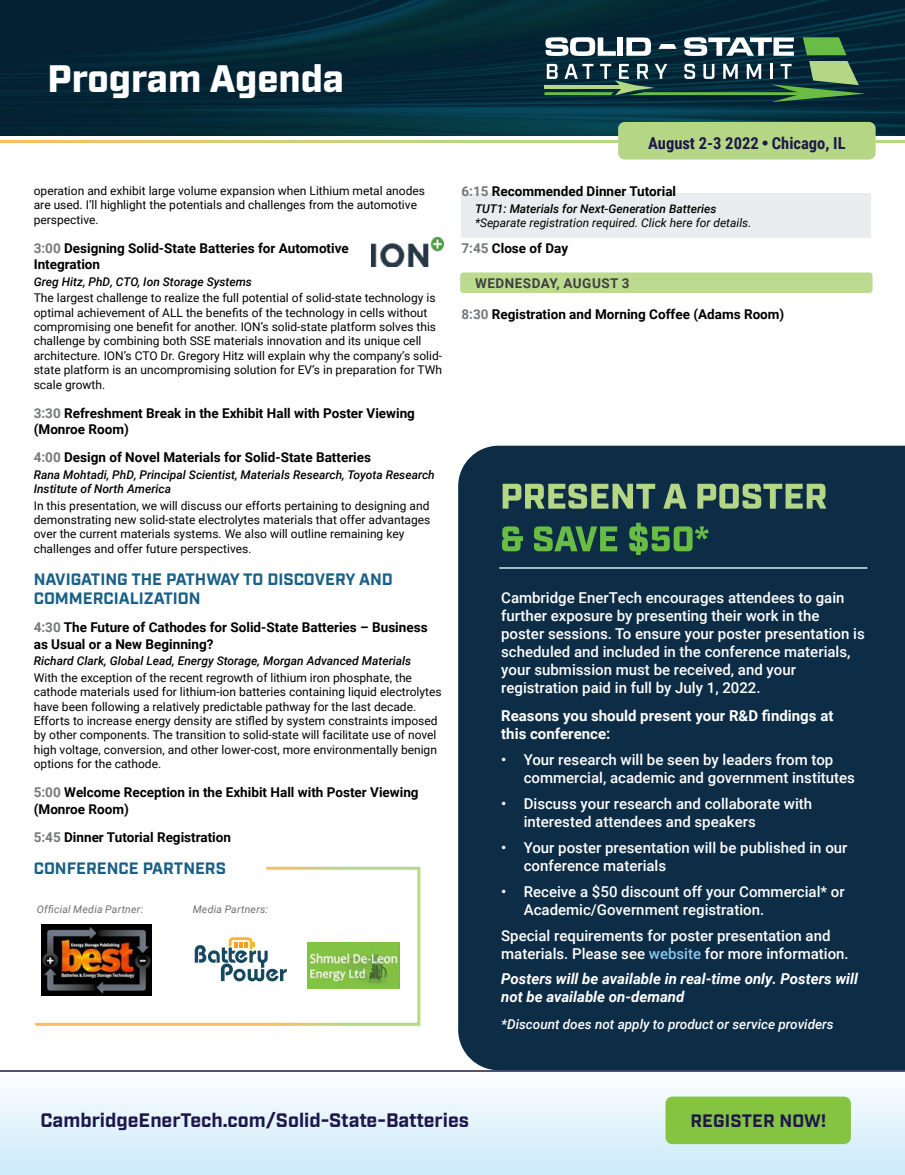
<style>
.page{position:relative;width:905px;height:1175px;background:#fff}
.page>*{position:absolute;margin:0;border:0;box-sizing:border-box;transform-origin:0 0}
.t1{font:900 38.25px "Industry";color:#fff}
.t2{font:700 19.5px "Industry";color:#1d174b}
.t3{font:700 18px "Industry";letter-spacing:.01em;color:#1d174b}
.t4{font:700 16.5px/19.8px "Industry";color:#1a6086}
.t5{font:700 16.5px "Roboto Condensed";color:#1d174b}
.t6{font:500 15px/18px "Roboto";color:#fff}
.t7{font:italic 700 15px/18px "Roboto";color:#fff}
.t8{font:700 15px/18px "Roboto";color:#fff}
.t9{font:700 13.5px/16.2px "Roboto";color:#000}
.t10{font:italic 500 13.5px "Roboto";color:#fff}
.t11{font:700 13.5px "Roboto";letter-spacing:.035em;color:#404042}
.t12{font:12px/14.4px "Roboto";color:#000}
.t13{font:italic 500 12px/14.4px "Roboto";color:#000}
.t14{font:italic 12px "Roboto";color:#000}
.t15{font:italic 10.5px "Roboto";letter-spacing:.025em;color:#6d6e70}
.s1{color:#76787a}
.s2{font-family:"Univers LT Std";font-weight:400;font-stretch:condensed}
.s3{color:#88c7ed}
</style>
<div class="page">
<div style="left:0;top:1071px;width:904px;height:103px;background:linear-gradient(to bottom,#fefefe,#cceaf9)"></div>
<div style="left:665px;top:1096px;width:185px;height:48px;background:#85c440;border-radius:7px"></div>
<hr style="left:0;top:1070px;width:904px;height:1px;background:#1d174b">
<svg style="left:35px;top:866px;width:386px;height:160px"></svg>
<img style="left:0;top:0;width:904px;height:135px">
<div style="left:618px;top:122px;width:257px;height:38px;background:#b5d785;border-radius:7px"></div>
<svg style="left:544px;top:37px;width:321px;height:65px;background:#446761"></svg>
<div style="left:458px;top:446px;width:446px;height:624px;background:#0d2c46"></div>
<hr style="left:499px;top:567px;width:368px;height:1px;background:#d0ecfa">
<svg style="left:502px;top:523px;width:206px;height:32px;background:#336845"></svg>
<svg style="left:502px;top:484px;width:324px;height:24px;background:#688968"></svg>
<img style="left:371px;top:238px;width:72px;height:28px">
<div style="left:461px;top:194px;width:410px;height:29px;background:#ebecef"></div>
<div style="left:461px;top:208px;width:410px;height:29px;background:#ebecef"></div>
<div style="left:460px;top:272px;width:412px;height:21px;background:#bcdb90;border-radius:4px"></div>
<h1 class="t1" style="left:48px;top:55px;width:298px">Program Agenda</h1>
<p class="t12" style="left:34px;top:183px;width:393px">operation and exhibit large volume expansion when Lithium metal anodes are used. I’ll highlight the potentials and challenges from the automotive perspective.</p>
<p class="t9" style="left:34px;top:239px;width:316px"><span class="s1">3:00</span> Designing Solid-State Batteries for Automotive<br>Integration</p>
<p class="t13" style="left:34px;top:274px;width:220px">Greg Hitz, PhD, CTO, Ion Storage Systems</p>
<p class="t12" style="left:34px;top:290px;width:410px">The largest challenge to realize the full potential of solid-state technology is optimal achievement of ALL the benefits of the technology in cells without compromising one benefit for another. ION’s solid-state platform solves this challenge by combining both SSE materials innovation and its unique cell architecture. ION’s CTO Dr. Gregory Hitz will explain why the company’s solid&shy;state platform is an uncompromising solution for EV’s in preparation for TWh scale growth.</p>
<p class="t9" style="left:34px;top:404px;width:383px"><span class="s1">3:30</span> Refreshment Break in the Exhibit Hall with Poster Viewing (Monroe Room)</p>
<p class="t9" style="left:34px;top:449px;width:339px"><span class="s1">4:00</span> Design of Novel Materials for Solid-State Batteries</p>
<p class="t13" style="left:34px;top:467px;width:402px">Rana Mohtadi, PhD, Principal Scientist, Materials Research, Toyota Research<br>Institute of North America</p>
<p class="t12" style="left:34px;top:498px;width:398px">In this presentation, we will discuss our efforts pertaining to designing and demonstrating new solid-state electrolytes materials that offer advantages over the current materials systems. We also will outline remaining key challenges and offer future perspectives.</p>
<h3 class="t4" style="left:34px;top:570px;width:360px">NAVIGATING THE PATHWAY TO DISCOVERY AND<br>COMMERCIALIZATION</h3>
<p class="t9" style="left:34px;top:619px;width:395px"><span class="s1">4:30</span> The Future of Cathodes for Solid-State Batteries – Business as Usual or a New Beginning?</p>
<p class="t13" style="left:34px;top:653px;width:379px">Richard Clark, Global Lead, Energy Storage, Morgan Advanced Materials</p>
<p class="t12" style="left:34px;top:670px;width:409px">With the exception of the recent regrowth of lithium iron phosphate, the cathode materials used for lithium-ion batteries containing liquid electrolytes have been following a relatively predictable pathway for the last decade.<br>Efforts to increase energy density are stifled by system constraints imposed by other components. The transition to solid-state will facilitate use of novel high voltage, conversion, and other lower-cost, more environmentally benign options for the cathode.</p>
<p class="t9" style="left:34px;top:784px;width:386px"><span class="s1">5:00</span> Welcome Reception in the Exhibit Hall with Poster Viewing (Monroe Room)</p>
<p class="t9" style="left:34px;top:828px;width:199px"><span class="s1">5:45</span> Dinner Tutorial Registration</p>
<h3 class="t4" style="left:34px;top:859px;width:194px">CONFERENCE PARTNERS</h3>
<p class="t15" style="left:37px;top:901px;width:108px">Official Media Partner:</p>
<p class="t15" style="left:193px;top:901px;width:77px">Media Partners:</p>
<h3 class="t5" style="left:648px;top:132px;width:199px">August 2-3 2022 <span class="s2">•</span> Chicago, IL</h3>
<p class="t9" style="left:461px;top:183px;width:216px"><span class="s1">6:15</span> Recommended Dinner Tutorial</p>
<p class="t13" style="left:475px;top:201px;width:243px">TUT1: Materials for Next-Generation Batteries</p>
<p class="t14" style="left:475px;top:215px;width:278px">*Separate registration required. Click here for details.</p>
<p class="t9" style="left:461px;top:240px;width:108px"><span class="s1">7:45</span> Close of Day</p>
<p class="t11" style="left:475px;top:274px;width:156px">WEDNESDAY, AUGUST 3</p>
<p class="t9" style="left:461px;top:306px;width:324px"><span class="s1">8:30</span> Registration and Morning Coffee (Adams Room)</p>
<p class="t6" style="left:501px;top:588px;width:365px">Cambridge EnerTech encourages attendees to gain further exposure by presenting their work in the poster sessions. To ensure your poster presentation is scheduled and included in the conference materials, your submission must be received, and your registration paid in full by July 1, 2022.</p>
<p class="t8" style="left:501px;top:706px;width:334px">Reasons you should present your R&amp;D findings at this conference:</p>
<p class="t6" style="left:523px;top:750px;width:333px;text-indent:-22px">• Your research will be seen by leaders from top commercial, academic and government institutes</p>
<p class="t6" style="left:523px;top:794px;width:290px;text-indent:-22px">• Discuss your research and collaborate with interested attendees and speakers</p>
<p class="t6" style="left:523px;top:838px;width:325px;text-indent:-22px">• Your poster presentation will be published in our conference materials</p>
<p class="t6" style="left:523px;top:881px;width:322px;text-indent:-22px">• Receive a $50 discount off your Commercial* or<br>Academic/Government registration.</p>
<p class="t6" style="left:501px;top:925px;width:349px">Special requirements for poster presentation and materials. Please see <span class="s3">website</span> for more information.</p>
<p class="t7" style="left:501px;top:969px;width:358px">Posters will be available in real-time only. Posters will not be available on-demand</p>
<p class="t10" style="left:501px;top:1014px;width:334px">*Discount does not apply to product or service providers</p>
<h2 class="t2" style="left:40px;top:1108px;width:430px">CambridgeEnerTech.com/Solid-State-Batteries</h2>
<h3 class="t3" style="left:690px;top:1109px;width:137px">REGISTER NOW!</h3>
</div>
